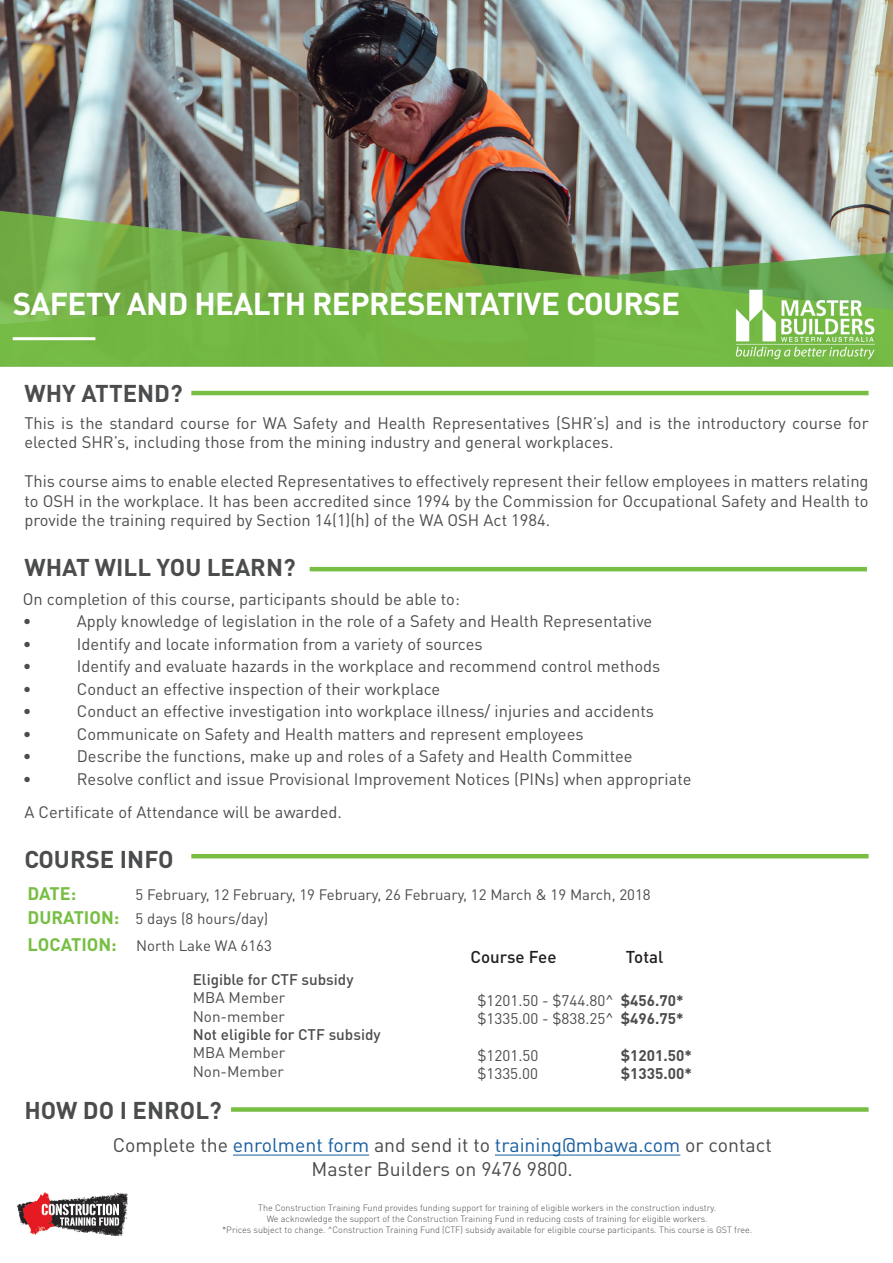
<style>
.page{position:relative;width:893px;height:1263px;background:#fff}
.page>*{position:absolute;margin:0;border:0;box-sizing:border-box;transform-origin:0 0}
.t1{font:700 31.2px "DIN Pro";letter-spacing:-.02em;color:#fff}
.t2{font:700 24px "DIN Pro";color:#4b4c4d}
.t3{font:19.5px "DIN Pro";color:#494a4b}
.t4{font:700 18px "DIN Pro";color:#77be42}
.t5{font:500 16.95px "DIN Pro";color:#231f20}
.Paragraph_Style_2{font:16.5px/19.5px "DIN Pro";color:#4b4c4d}
.t6{font:15.3px "DIN Pro";color:#4b4c4d}
.t7{font:500 15.3px "DIN Pro";color:#4b4c4d}
.t8{font:700 15.3px "DIN Pro";color:#4b4c4d}
.t9{font:15.15px "DIN Pro";color:#4b4c4d}
.t10{font:15px/27px "DIN Pro";color:#4b4c4d}
.t11{font:300 9px "DIN Pro";color:#494a4b}
.s1{font-weight:700;font-size:18px;color:#77be42}
.s2{color:#175d9e}
</style>
<div class="page">
<img style="left:0;top:0;width:893px;height:209px">
<svg style="left:0;top:209px;width:893px;height:158px;background:#78a252"></svg>
<img style="left:734px;top:288px;width:142px;height:72px">
<hr style="left:191px;top:391px;width:678px;height:4px;background:#77be42">
<hr style="left:310px;top:567px;width:557px;height:4px;background:#77be42">
<hr style="left:191px;top:854px;width:678px;height:4px;background:#77be42">
<div style="left:231px;top:1107px;width:637px;height:5px;background:#77be42"></div>
<img style="left:17px;top:1192px;width:111px;height:43px">
<hr style="left:13px;top:337px;width:82px;height:3px;background:#fff">
<hr style="left:233px;top:1154px;width:136px;height:1px;background:#175d9e">
<hr style="left:495px;top:1154px;width:185px;height:1px;background:#175d9e">
<p class="t1" style="left:13px;top:283px;width:669px">SAFETY AND HEALTH REPRESENTATIVE COURSE</p>
<p class="t2" style="left:24px;top:377px;width:160px">WHY ATTEND?</p>
<p class="Paragraph_Style_2" style="left:24px;top:412px;width:846px">This is the standard course for WA Safety and Health Representatives (SHR’s) and is the introductory course for elected SHR’s, including those from the mining industry and general workplaces.</p>
<p class="Paragraph_Style_2" style="left:24px;top:471px;width:846px;text-align:justify">This course aims to enable elected Representatives to effectively represent their fellow employees in matters relating to OSH in the workplace. It has been accredited since 1994 by the Commission for Occupational Safety and Health to provide the training required by Section 14(1)(h) of the WA OSH Act 1984.</p>
<p class="t2" style="left:24px;top:551px;width:273px">WHAT WILL YOU LEARN?</p>
<p class="Paragraph_Style_2" style="left:23px;top:588px;width:439px">On completion of this course, participants should be able to:</p>
<p class="Paragraph_Style_2" style="left:23px;top:611px;width:10px">•</p>
<p class="Paragraph_Style_2" style="left:77px;top:611px;width:577px">Apply knowledge of legislation in the role of a Safety and Health Representative</p>
<p class="Paragraph_Style_2" style="left:23px;top:633px;width:10px">•</p>
<p class="Paragraph_Style_2" style="left:77px;top:633px;width:407px">Identify and locate information from a variety of sources</p>
<p class="Paragraph_Style_2" style="left:23px;top:656px;width:10px">•</p>
<p class="Paragraph_Style_2" style="left:77px;top:656px;width:585px">Identify and evaluate hazards in the workplace and recommend control methods</p>
<p class="Paragraph_Style_2" style="left:23px;top:678px;width:10px">•</p>
<p class="Paragraph_Style_2" style="left:77px;top:678px;width:365px">Conduct an effective inspection of their workplace</p>
<p class="Paragraph_Style_2" style="left:23px;top:701px;width:10px">•</p>
<p class="Paragraph_Style_2" style="left:77px;top:701px;width:579px">Conduct an effective investigation into workplace illness/ injuries and accidents</p>
<p class="Paragraph_Style_2" style="left:23px;top:723px;width:10px">•</p>
<p class="Paragraph_Style_2" style="left:77px;top:723px;width:508px">Communicate on Safety and Health matters and represent employees</p>
<p class="Paragraph_Style_2" style="left:23px;top:746px;width:10px">•</p>
<p class="Paragraph_Style_2" style="left:77px;top:746px;width:557px">Describe the functions, make up and roles of a Safety and Health Committee</p>
<p class="Paragraph_Style_2" style="left:23px;top:768px;width:10px">•</p>
<p class="Paragraph_Style_2" style="left:77px;top:768px;width:616px">Resolve conflict and issue Provisional Improvement Notices (PINs) when appropriate</p>
<p class="Paragraph_Style_2" style="left:24px;top:801px;width:319px">A Certificate of Attendance will be awarded.</p>
<p class="t2" style="left:24px;top:843px;width:151px">COURSE INFO</p>
<p class="t4" style="left:28px;top:882px;width:50px">DATE:</p>
<p class="t10" style="left:136px;top:881px;width:517px">5 February, 12 February, 19 February, 26 February, 12 March &amp; 19 March, 2018</p>
<p class="t10" style="left:28px;top:904px;width:246px"><span class="s1">DURATION:</span> 5 days (8 hours/day)<br><span class="s1">LOCATION:</span> North Lake WA 6163</p>
<p class="t5" style="left:470px;top:946px;width:87px">Course Fee</p>
<p class="t5" style="left:626px;top:946px;width:39px">Total</p>
<p class="t6" style="left:477px;top:990px;width:138px">$1201.50 - $744.80^</p>
<p class="t6" style="left:477px;top:1008px;width:138px">$1335.00 - $838.25^</p>
<p class="t6" style="left:477px;top:1044px;width:63px">$1201.50</p>
<p class="t9" style="left:477px;top:1063px;width:62px">$1335.00</p>
<p class="t7" style="left:193px;top:969px;width:162px">Eligible for CTF subsidy</p>
<p class="t6" style="left:193px;top:987px;width:94px">MBA Member</p>
<p class="t6" style="left:193px;top:1006px;width:94px">Non-member</p>
<p class="t7" style="left:193px;top:1024px;width:189px">Not eligible for CTF subsidy</p>
<p class="t6" style="left:193px;top:1042px;width:94px">MBA Member</p>
<p class="t6" style="left:193px;top:1061px;width:93px">Non-Member</p>
<p class="t8" style="left:621px;top:990px;width:64px">$456.70*</p>
<p class="t8" style="left:621px;top:1008px;width:64px">$496.75*</p>
<p class="t8" style="left:621px;top:1044px;width:73px">$1201.50*</p>
<p class="t8" style="left:621px;top:1063px;width:73px">$1335.00*</p>
<p class="t2" style="left:24px;top:1094px;width:199px">HOW DO I ENROL?</p>
<p class="t3" style="left:113px;top:1132px;width:661px">Complete the <span class="s2">enrolment form</span> and send it to <span class="s2">training@mbawa.com</span> or contact</p>
<p class="t3" style="left:312px;top:1156px;width:263px">Master Builders on 9476 9800.</p>
<p class="t11" style="left:258px;top:1202px;width:459px">The Construction Training Fund provides funding support for training of eligible workers in the construction industry.</p>
<p class="t11" style="left:267px;top:1212px;width:442px">We acknowledge the support of the Construction Training Fund in reducing costs of training for eligible workers.</p>
<p class="t11" style="left:222px;top:1223px;width:532px">*Prices subject to change. ^Construction Training Fund (CTF) subsidy available for eligible course participants. This course is GST free.</p>
</div>
